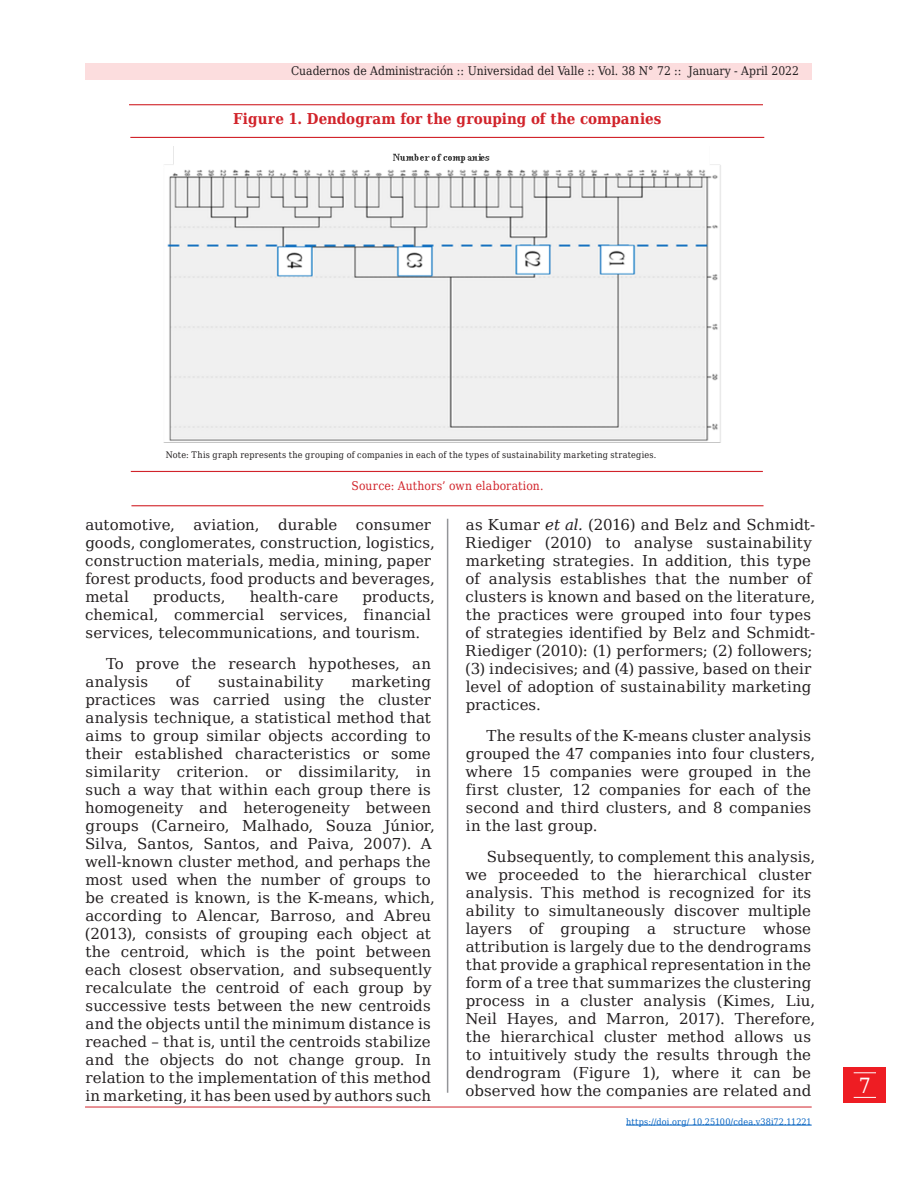
<style>
.page{position:relative;width:918px;height:1188px;background:#fff}
.page>*{position:absolute;margin:0;border:0;box-sizing:border-box;transform-origin:0 0}
.t1{font:21px "DejaVu Serif Condensed";color:#fff}
.cuerpo_de_texto{font:15px/18px "DejaVu Serif";letter-spacing:.005em;color:#231f20}
.Titulo_figura{font:700 15px "DejaVu Serif Condensed";letter-spacing:.005em;color:#d1232a}
.cuerpo_de_texto-2{font:15px "DejaVu Serif";letter-spacing:.025em;color:#231f20}
.t2{font:12px "DejaVu Serif Condensed";color:#231f20}
.Pie_de_imagen{font:12px "DejaVu Serif Condensed";letter-spacing:.015em;color:#d1232a}
.Pie_de_imagen-2{font:9px "DejaVu Serif Condensed";letter-spacing:.025em;color:#231f20}
.fechas{font:9px "DejaVu Serif Condensed";letter-spacing:.01em;color:#0563c1}
.s1{font-style:italic}
</style>
<div class="page">
<div style="left:844px;top:1067px;width:42px;height:36px;background:#ee1d23"></div>
<svg style="left:854px;top:1072px;width:22px;height:1px"></svg>
<svg style="left:854px;top:1097px;width:22px;height:1px"></svg>
<div style="left:85px;top:63px;width:727px;height:17px;background:#fcddde"></div>
<hr style="left:447px;top:519px;width:1px;height:574px;background:#939598">
<hr style="left:85px;top:1107px;width:727px;height:1px;background:#d1232a">
<hr style="left:626px;top:1125px;width:186px;height:1px;background:#0563c1">
<hr style="left:129px;top:104px;width:634px;height:1px;background:#d1232a">
<hr style="left:130px;top:137px;width:634px;height:1px;background:#d1232a">
<hr style="left:131px;top:471px;width:632px;height:1px;background:#d1232a">
<hr style="left:131px;top:505px;width:633px;height:1px;background:#d1232a">
<img style="left:164px;top:146px;width:557px;height:297px">
<p class="t2" style="left:291px;top:61px;width:509px">Cuadernos de Administración :: Universidad del Valle :: Vol. 38 N° 72 :: January - April 2022</p>
<p class="Titulo_figura" style="left:233px;top:107px;width:430px">Figure 1. Dendogram for the grouping of the companies</p>
<p class="Pie_de_imagen-2" style="left:166px;top:448px;width:492px">Note: This graph represents the grouping of companies in each of the types of sustainability marketing strategies.</p>
<p class="Pie_de_imagen" style="left:351px;top:477px;width:194px">Source: Authors’ own elaboration.</p>
<p class="cuerpo_de_texto" style="left:85px;top:515px;width:351px">automotive, aviation, durable consumer goods, conglomerates, construction, logistics, construction materials, media, mining, paper forest products, food products and beverages, metal</p>
<p class="cuerpo_de_texto" style="left:85px;top:587px;width:351px;text-indent:277px">products, chemical, commercial services, financial services, telecommunications, and tourism.</p>
<p class="cuerpo_de_texto" style="left:85px;top:654px;width:347px;text-indent:21px">To prove the research hypotheses, an analysis</p>
<p class="cuerpo_de_texto" style="left:153px;top:587px;width:74px">products,</p>
<p class="cuerpo_de_texto" style="left:250px;top:587px;width:90px">health-care</p>
<p class="cuerpo_de_texto" style="left:85px;top:672px;width:352px;text-indent:267px">marketing practices was carried using the cluster analysis technique, a statistical method that aims to group similar objects according to their established characteristics or some similarity criterion. or dissimilarity, in such a way that within each group there is homogeneity and heterogeneity between groups (Carneiro, Malhado, Souza Júnior, Silva, Santos, Santos, and Paiva, 2007). A well-known cluster method, and perhaps the most used when the number of groups to be created is known, is the K-means, which, according to Alencar, Barroso, and Abreu (2013), consists of grouping each object at the centroid, which is the point between each closest observation, and subsequently recalculate the centroid of each group by successive tests between the new centroids and the objects until the minimum distance is reached – that is, until the centroids stabilize and the objects do not change group. In relation to the implementation of this method in marketing, it has been used by authors such</p>
<p class="cuerpo_de_texto" style="left:176px;top:672px;width:16px">of</p>
<p class="cuerpo_de_texto-2" style="left:218px;top:670px;width:107px">sustainability</p>
<p class="cuerpo_de_texto" style="left:465px;top:515px;width:352px">as Kumar <span class="s1">et al.</span> (2016) and Belz and Schmidt-Riediger (2010) to analyse sustainability marketing strategies. In addition, this type of analysis establishes that the number of clusters is known and based on the literature, the practices were grouped into four types of strategies identified by Belz and Schmidt-Riediger (2010): (1) performers; (2) followers; (3) indecisives; and (4) passive, based on their level of adoption of sustainability marketing practices.</p>
<p class="cuerpo_de_texto" style="left:465px;top:726px;width:351px;text-indent:21px">The results of the K-means cluster analysis grouped the 47 companies into four clusters, where 15 companies were grouped in the first cluster, 12 companies for each of the second and third clusters, and 8 companies in the last group.</p>
<p class="cuerpo_de_texto" style="left:465px;top:847px;width:351px;text-indent:21px">Subsequently, to complement this analysis, we proceeded to the hierarchical cluster analysis. This method is recognized for its ability to simultaneously discover multiple layers of grouping a structure whose attribution is largely due to the dendrograms that provide a graphical representation in the form of a tree that summarizes the clustering process in a cluster analysis (Kimes, Liu, Neil Hayes, and Marron, 2017). Therefore, the hierarchical cluster method allows us to intuitively study the results through the dendrogram (Figure 1), where it can be observed how the companies are related and</p>
<p class="fechas" style="left:626px;top:1115px;width:187px">https://doi.org/ 10.25100/cdea.v38i72.11221</p>
<p class="t1" style="left:859px;top:1069px;width:14px">7</p>
</div>
